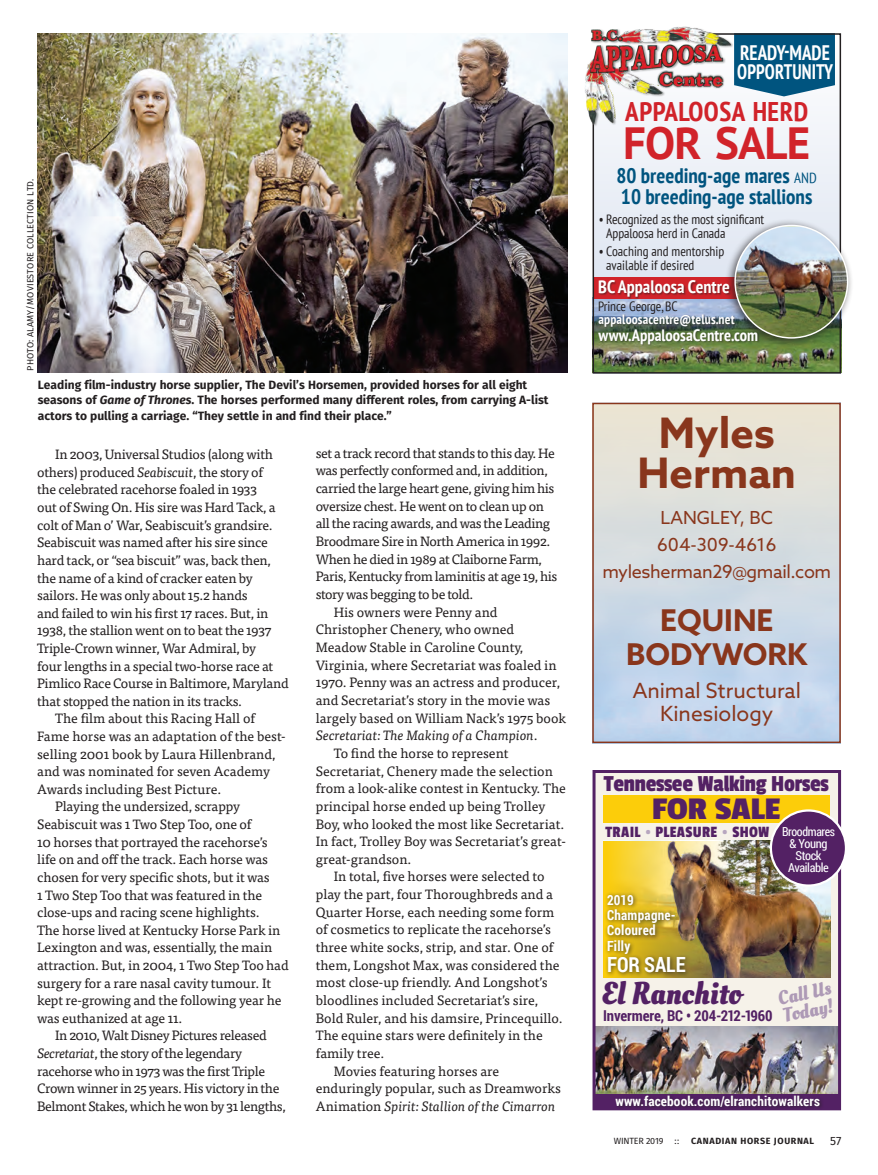
<style>
.page{position:relative;width:878px;height:1175px;background:#fff}
.page>*{position:absolute;margin:0;border:0;box-sizing:border-box;transform-origin:0 0}
.t1{font:700 45px "PT Sans";letter-spacing:-.02em;color:#d1232a}
.t2{font:700 42px/40.5px "Azo Sans";color:#89361c;text-align:center}
.t3{font:33px "Passion One";letter-spacing:-.01em;color:#532164;scale:1.2 1}
.t4{font:700 31.5px "Oleo Script";color:#532164;scale:.92 1}
.t5{font:700 30px/34.5px "Azo Sans";color:#89361c;text-align:center}
.t6{font:700 condensed 27px "PT Sans";letter-spacing:.02em;color:#d1232a}
.t7{font:24px "Passion One";letter-spacing:-.01em;color:#532164}
.t8{font:700 condensed 21px/21px "PT Sans";color:#00547f}
.t9{font:21px "Azo Sans";color:#89361c}
.t10{font:700 condensed 21px "PT Sans";color:#fff;scale:.86 1}
.t11{font:700 condensed 21px "PT Sans";color:#fff;scale:.9 1}
.t12{font:700 20.85px "Roboto Condensed";color:#fff;scale:.96 1}
.t13{font:700 19.5px "Oleo Script";color:#ae9ab6;scale:.92 1}
.t14{font:18px "Azo Sans";letter-spacing:-.02em;color:#89361c}
.t15{font:18px/27px "Azo Sans";color:#89361c}
.t16{font:700 condensed 18px "PT Sans";color:#fff}
.t17{font:700 condensed 16.5px "PT Sans";color:#fff}
.t18{font:16.5px "Passion One";letter-spacing:.02em;color:#532164}
.t19{font:700 15px "Roboto Condensed";letter-spacing:-.01em;color:#532164}
.t20{font:700 13.95px/15.3px "Roboto Condensed";letter-spacing:.02em;color:#fff;scale:.96 1}
.Default{font:13.5px/17.5px "Tisa Pro";letter-spacing:-.01em;color:#231f20}
.Default-2{font:13.5px/17.7px "Tisa Pro";letter-spacing:-.03em;color:#231f20}
.t21{font:condensed 13.5px/14px "PT Sans";letter-spacing:-.005em;color:#231f20}
.t22{font:700 13.5px "Roboto Condensed";letter-spacing:.01em;color:#fff}
.t23{font:700 condensed 13.5px "PT Sans";letter-spacing:.01em;color:#fff}
.t24{font:12.45px/12px "Roboto Condensed";letter-spacing:-.03em;color:#fff;text-align:center;scale:.96 1}
.t25{font:12.45px "Roboto Condensed";letter-spacing:-.03em;color:#fff}
.t26{font:700 12px/15.8px "Fira Sans";color:#231f20}
.t27{font:12px "Fira Sans";color:#231f20}
.t28{font:9px "Fira Sans";letter-spacing:.01em;color:#231f20}
.t29{font:700 9px "Fira Sans";letter-spacing:.07em;color:#231f20}
.t30{font:9px "Fira Sans";letter-spacing:-.02em;color:#231f20}
.s1{font-style:italic}
.s2{font-weight:400;font-size:14.7px}
.s3{color:#b7a6bf}
</style>
<div class="page">
<div style="left:593px;top:34px;width:247px;height:339px;background:#ecf0f7"></div>
<img style="left:595px;top:299px;width:243px;height:71px">
<div style="left:593px;top:277px;width:244px;height:22px;background:#d1232a"></div>
<svg style="left:734px;top:36px;width:100px;height:60px;background:#156289"></svg>
<div style="left:592px;top:33px;width:249px;height:340px;border:2px solid #231f20"></div>
<img style="left:585px;top:26px;width:147px;height:100px">
<div style="left:723px;top:218px;width:130px;height:130px;background:#231f20;opacity:.75"></div>
<img style="left:735px;top:226px;width:112px;height:112px">
<div style="left:599px;top:281px;width:132px;height:18px;background:#231f20;opacity:.5"></div>
<div style="left:598px;top:314px;width:162px;height:32px;background:#231f20;opacity:.5"></div>
<div style="left:592px;top:403px;width:247px;height:302px;background:linear-gradient(to bottom,#ede5d2,#bed4ef)"></div>
<div style="left:592px;top:403px;width:248px;height:340px;border:2px solid #89361c"></div>
<div style="left:593px;top:770px;width:246px;height:260px;background:#f6f2e9"></div>
<img style="left:596px;top:1026px;width:241px;height:68px">
<div style="left:592px;top:770px;width:249px;height:340px;border:3px solid #532164"></div>
<div style="left:593px;top:1094px;width:247px;height:14px;background:#532164"></div>
<div style="left:614px;top:1094px;width:209px;height:16px;background:#231f20;opacity:.6"></div>
<div style="left:603px;top:795px;width:227px;height:27px;background:#fccd0a"></div>
<div style="left:770px;top:810px;width:76px;height:75px;background:#532164;border-radius:50%"></div>
<div style="left:769px;top:809px;width:78px;height:77px;border:2px solid #fff;border-radius:50%"></div>
<img style="left:604px;top:840px;width:236px;height:137px">
<div style="left:604px;top:891px;width:87px;height:86px;background:#231f20;opacity:.75"></div>
<img style="left:38px;top:34px;width:529px;height:338px">
<p class="t28" style="left:24px;top:370px;width:193px;rotate:-90deg">PHOTO: ALAMY/MOVIESTORE COLLECTION LTD.</p>
<p class="t26" style="left:38px;top:376px;width:512px">Leading film-industry horse supplier, The Devil’s Horsemen, provided horses for all eight seasons of <span class="s1">Game of Thrones</span>. The horses performed many different roles, from carrying A-list actors to pulling a carriage. “They settle in and find their place.”</p>
<p class="Default" style="left:37px;top:445px;width:253px;text-indent:18px">In 2003, Universal Studios (along with others) produced <span class="s1">Seabiscuit</span>, the story of<br>the celebrated racehorse foaled in 1933<br>out of Swing On. His sire was Hard Tack, a colt of Man o’ War, Seabiscuit’s grandsire.<br>Seabiscuit was named after his sire since hard tack, or “sea biscuit” was, back then, the name of a kind of cracker eaten by sailors. He was only about 15.2 hands<br>and failed to win his first 17 races. But, in 1938, the stallion went on to beat the 1937<br>Triple-Crown winner, War Admiral, by<br>four lengths in a special two-horse race at Pimlico Race Course in Baltimore, Maryland that stopped the nation in its tracks.</p>
<p class="Default" style="left:37px;top:709px;width:250px;text-indent:18px">The film about this Racing Hall of Fame horse was an adaptation of the best&shy;selling 2001 book by Laura Hillenbrand, and was nominated for seven Academy Awards including Best Picture.</p>
<p class="Default" style="left:37px;top:797px;width:253px;text-indent:18px">Playing the undersized, scrappy Seabiscuit was 1 Two Step Too, one of<br>10 horses that portrayed the racehorse’s life on and off the track. Each horse was chosen for very specific shots, but it was<br>1 Two Step Too that was featured in the close-ups and racing scene highlights.<br>The horse lived at Kentucky Horse Park in Lexington and was, essentially, the main attraction. But, in 2004, 1 Two Step Too had surgery for a rare nasal cavity tumour. It kept re-growing and the following year he was euthanized at age 11.</p>
<p class="Default-2" style="left:37px;top:1026px;width:250px;text-indent:18px">In 2010, Walt Disney Pictures released <span class="s1">Secretariat</span>, the story of the legendary racehorse who in 1973 was the first Triple Crown winner in 25 years. His victory in the Belmont Stakes, which he won by 31 lengths,</p>
<p class="Default-2" style="left:316px;top:443px;width:243px">set a track record that stands to this day. He was perfectly conformed and, in addition, carried the large heart gene, giving him his oversize chest. He went on to clean up on all the racing awards, and was the Leading Broodmare Sire in North America in 1992.<br>When he died in 1989 at Claiborne Farm, Paris, Kentucky from laminitis at age 19, his story was begging to be told.</p>
<p class="Default" style="left:316px;top:602px;width:252px;text-indent:18px">His owners were Penny and Christopher Chenery, who owned Meadow Stable in Caroline County, Virginia, where Secretariat was foaled in 1970. Penny was an actress and producer, and Secretariat’s story in the movie was largely based on William Nack’s 1975 book <span class="s1">Secretariat: The Making of a Champion</span>.</p>
<p class="Default" style="left:316px;top:743px;width:252px;text-indent:18px">To find the horse to represent Secretariat, Chenery made the selection from a look-alike contest in Kentucky. The principal horse ended up being Trolley Boy, who looked the most like Secretariat.<br>In fact, Trolley Boy was Secretariat’s great&shy;great-grandson.</p>
<p class="Default" style="left:316px;top:867px;width:248px;text-indent:18px">In total, five horses were selected to play the part, four Thoroughbreds and a Quarter Horse, each needing some form of cosmetics to replicate the racehorse’s three white socks, strip, and star. One of them, Longshot Max, was considered the most close-up friendly. And Longshot’s bloodlines included Secretariat’s sire, Bold Ruler, and his damsire, Princequillo.<br>The equine stars were definitely in the family tree.</p>
<p class="Default" style="left:316px;top:1061px;width:247px;text-indent:18px">Movies featuring horses are enduringly popular, such as Dreamworks<br>Animation <span class="s1">Spirit: Stallion of the Cimarron</span></p>
<p class="t11" style="left:740px;top:38px;width:101px">READY-MADE</p>
<p class="t10" style="left:737px;top:58px;width:113px">OPPORTUNITY</p>
<p class="t6" style="left:625px;top:93px;width:184px">APPALOOSA HERD</p>
<p class="t1" style="left:623px;top:113px;width:188px">FOR SALE</p>
<p class="t8" style="left:616px;top:165px;width:202px">80 breeding-age mares <span class="s2">and<br></span>10 breeding-age stallions</p>
<p class="t21" style="left:606px;top:212px;width:159px;text-indent:-7px">• Recognized as the most significant<br>Appaloosa herd in Canada</p>
<p class="t21" style="left:606px;top:244px;width:120px;text-indent:-7px">• Coaching and mentorship available if desired</p>
<p class="t16" style="left:598px;top:275px;width:133px">BC Appaloosa Centre</p>
<p class="t21" style="left:598px;top:299px;width:81px">Prince George, BC</p>
<p class="t23" style="left:598px;top:310px;width:138px">appaloosacentre@telus.net</p>
<p class="t17" style="left:598px;top:324px;width:161px">www.AppaloosaCentre.com</p>
<p class="t2" style="left:637px;top:411px;width:160px">Myles<br>Herman</p>
<p class="t15" style="left:657px;top:504px;width:121px">LANGLEY, BC<br>604-309-4616</p>
<p class="t14" style="left:602px;top:560px;width:230px">mylesherman29@gmail.com</p>
<p class="t5" style="left:626px;top:602px;width:182px">EQUINE<br>BODYWORK</p>
<p class="t9" style="left:632px;top:677px;width:170px">Animal Structural</p>
<p class="t9" style="left:660px;top:699px;width:115px">Kinesiology</p>
<p class="t7" style="left:603px;top:771px;width:226px">Tennessee Walking Horses</p>
<p class="t3" style="left:651px;top:792px;width:109px">FOR SALE</p>
<p class="t18" style="left:605px;top:823px;width:165px">TRAIL <span class="s3">•</span> PLEASURE <span class="s3">•</span> SHOW</p>
<p class="t24" style="left:782px;top:825px;width:57px">Broodmares &amp; Young<br>Stock</p>
<p class="t25" style="left:788px;top:859px;width:42px">Available</p>
<p class="t20" style="left:607px;top:891px;width:73px">2019<br>Champagne-<br>Coloured<br>Filly</p>
<p class="t12" style="left:607px;top:949px;width:83px">FOR SALE</p>
<p class="t4" style="left:601px;top:974px;width:154px">El Ranchito</p>
<p class="t19" style="left:603px;top:1005px;width:171px">Invermere, BC • 204-212-1960</p>
<p class="t13" style="left:775px;top:986px;width:60px;rotate:-12deg">Call Us</p>
<p class="t13" style="left:781px;top:1004px;width:57px;rotate:-12deg">Today!</p>
<p class="t22" style="left:615px;top:1091px;width:206px">www.facebook.com/elranchitowalkers</p>
<p class="t30" style="left:613px;top:1134px;width:67px">WINTER 2019 ::</p>
<p class="t29" style="left:691px;top:1134px;width:125px">CANADIAN HORSE JOURNAL</p>
<p class="t27" style="left:830px;top:1132px;width:13px">57</p>
</div>
